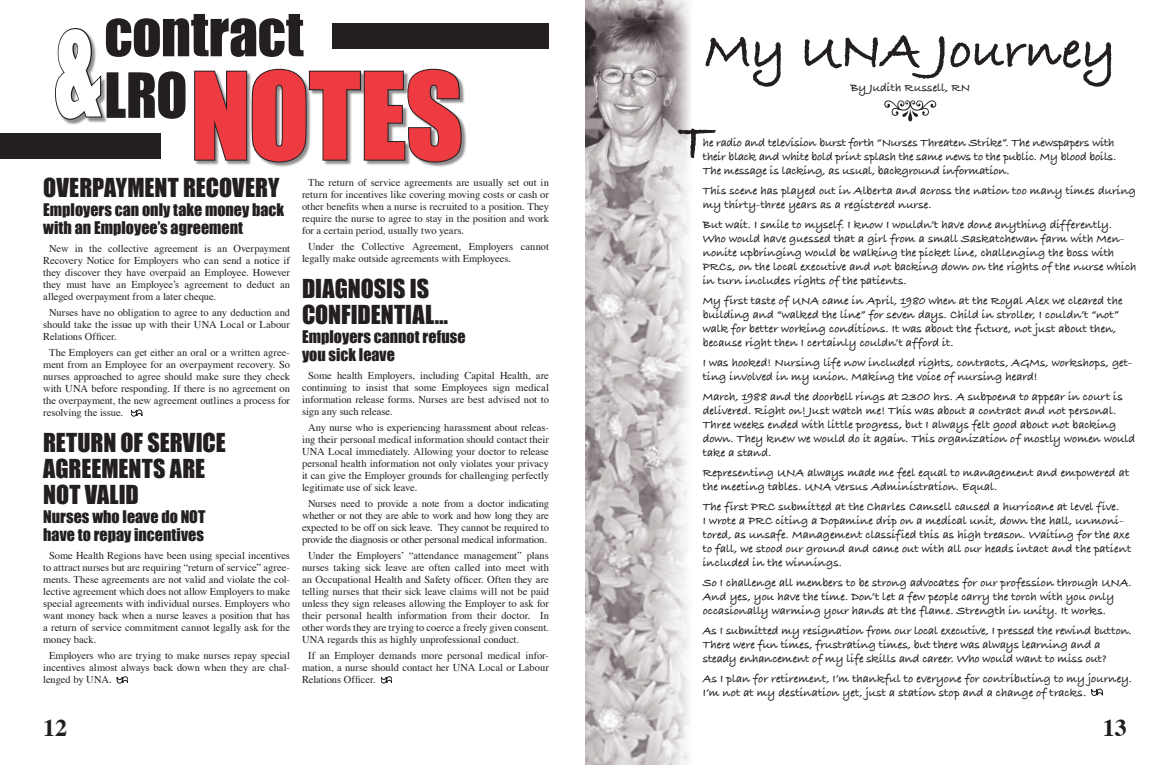
<style>
.page{position:relative;width:1170px;height:765px;background:#fff}
.page>*{position:absolute;margin:0;border:0;box-sizing:border-box;transform-origin:0 0}
.t1{font:129.7px "Impact";color:#fff;scale:.62 1}
.t2{font:111.4px "Impact";letter-spacing:-.005em;color:#ee3a41}
.t3{font:57.6px "Impact";color:#231f20}
.t4{font:54.4px "Bradley Hand ITCTT Bold";color:#231f20}
.t5{font:54px "Bradley Hand ITCTT Bold";letter-spacing:-.01em;color:#231f20}
.t6{font:24px/26px "Impact";color:#231f20}
.t7{font:700 24px "Times";color:#231f20}
.t8{font:16px/18px "Impact";color:#231f20}
.t9{font:12px/14px "Bradley Hand ITCTT Bold";color:#231f20}
.t10{font:10.5px/12px "Times";letter-spacing:-.005em;color:#231f20;text-align:justify}
</style>
<div class="page">
<img style="left:585px;top:0;width:106px;height:765px">
<svg style="left:131px;top:410px;width:11px;height:6px"></svg>
<svg style="left:117px;top:677px;width:11px;height:6px"></svg>
<svg style="left:381px;top:677px;width:11px;height:6px"></svg>
<svg style="left:1092px;top:689px;width:11px;height:7px"></svg>
<div style="left:0;top:133px;width:161px;height:26px;background:#231f20"></div>
<div style="left:333px;top:23px;width:216px;height:25px;background:#231f20"></div>
<div style="left:194px;top:69px;width:273px;height:99px;background:#231f20;opacity:.5"></div>
<svg style="left:194px;top:68px;width:269px;height:96px"></svg>
<div style="left:55px;top:29px;width:53px;height:96px;background:#231f20;opacity:.5"></div>
<svg style="left:55px;top:28px;width:49px;height:93px"></svg>
<h3 class="t3" style="left:104px;top:-2px;width:201px">contract</h3>
<h1 class="t1" style="left:54px;top:-14px;width:77px">&amp;</h1>
<h2 class="t2" style="left:191px;top:47px;width:274px">NOTES</h2>
<h3 class="t3" style="left:104px;top:60px;width:85px">LRO</h3>
<h3 class="t6" style="left:43px;top:175px;width:238px">OVERPAYMENT RECOVERY</h3>
<h3 class="t8" style="left:43px;top:201px;width:242px">Employers can only take money back with an Employee’s agreement</h3>
<p class="t10" style="left:43px;top:243px;width:248px;text-indent:6px">New in the collective agreement is an Overpayment Recovery Notice for Employers who can send a notice if they discover they have overpaid an Employee. However they must have an Employeeʼs agreement to deduct an alleged overpayment from a later cheque.</p>
<p class="t10" style="left:43px;top:307px;width:248px;text-indent:6px">Nurses have no obligation to agree to any deduction and should take the issue up with their UNA Local or Labour Relations Officer.</p>
<p class="t10" style="left:43px;top:347px;width:248px;text-indent:6px">The Employers can get either an oral or a written agree&shy;ment from an Employee for an overpayment recovery. So nurses approached to agree should make sure they check with UNA before responding. If there is no agreement on the overpayment, the new agreement outlines a process for resolving the issue.</p>
<h3 class="t6" style="left:43px;top:430px;width:184px">RETURN OF SERVICE<br>AGREEMENTS ARE<br>NOT VALID</h3>
<h3 class="t8" style="left:43px;top:508px;width:164px">Nurses who leave do NOT have to repay incentives</h3>
<p class="t10" style="left:43px;top:550px;width:248px;text-indent:6px">Some Health Regions have been using special incentives to attract nurses but are requiring “return of service” agree&shy;ments. These agreements are not valid and violate the col&shy;lective agreement which does not allow Employers to make special agreements with individual nurses. Employers who want money back when a nurse leaves a position that has a return of service commitment cannot legally ask for the money back.</p>
<p class="t10" style="left:43px;top:650px;width:248px;text-indent:6px">Employers who are trying to make nurses repay special incentives almost always back down when they are chal&shy;lenged by UNA.</p>
<p class="t10" style="left:302px;top:177px;width:248px;text-indent:6px">The return of service agreements are usually set out in return for incentives like covering moving costs or cash or other benefits when a nurse is recruited to a position. They require the nurse to agree to stay in the position and work for a certain period, usually two years.</p>
<p class="t10" style="left:302px;top:241px;width:248px;text-indent:6px">Under the Collective Agreement, Employers cannot legally make outside agreements with Employees.</p>
<h3 class="t6" style="left:302px;top:276px;width:147px">DIAGNOSIS IS<br>CONFIDENTIAL…</h3>
<h3 class="t8" style="left:302px;top:328px;width:165px">Employers cannot refuse you sick leave</h3>
<p class="t10" style="left:302px;top:370px;width:248px;text-indent:6px">Some health Employers, including Capital Health, are continuing to insist that some Employees sign medical information release forms. Nurses are best advised not to sign any such release.</p>
<p class="t10" style="left:302px;top:422px;width:248px;text-indent:6px">Any nurse who is experiencing harassment about releas&shy;ing their personal medical information should contact their UNA Local immediately. Allowing your doctor to release personal health information not only violates your privacy it can give the Employer grounds for challenging perfectly legitimate use of sick leave.</p>
<p class="t10" style="left:302px;top:498px;width:248px;text-align:center">Nurses need to provide a note from a doctor indicating whether or not they are able to work and how long they are expected to be off on sick leave. They cannot be required to provide the diagnosis or other personal medical information.</p>
<p class="t10" style="left:302px;top:550px;width:248px;text-indent:6px">Under the Employersʼ “attendance management” plans nurses taking sick leave are often called into meet with an Occupational Health and Safety officer. Often they are telling nurses that their sick leave claims will not be paid unless they sign releases allowing the Employer to ask for their personal health information from their doctor. In other words they are trying to coerce a freely given consent.<br>UNA regards this as highly unprofessional conduct.</p>
<p class="t10" style="left:302px;top:650px;width:248px;text-indent:6px">If an Employer demands more personal medical infor&shy;mation, a nurse should contact her UNA Local or Labour Relations Officer.</p>
<h3 class="t5" style="left:704px;top:19px;width:414px">My UNA Journey</h3>
<p class="t9" style="left:850px;top:82px;width:121px">By Judith Russell, RN</p>
<h3 class="t4" style="left:678px;top:110px;width:35px">T</h3>
<p class="t9" style="left:703px;top:136px;width:415px">he radio and television burst forth “Nurses Threaten Strike”. The newspapers with their black and white bold print splash the same news to the public. My blood boils.<br>The message is lacking, as usual, background information.</p>
<p class="t9" style="left:703px;top:184px;width:435px">This scene has played out in Alberta and across the nation too many times during my thirty-three years as a registered nurse.</p>
<p class="t9" style="left:703px;top:218px;width:435px">But wait. I smile to myself. I know I wouldn’t have done anything differently.<br>Who would have guessed that a girl from a small Saskatchewan farm with Men&shy;nonite upbringing would be walking the picket line, challenging the boss with PRCs, on the local executive and not backing down on the rights of the nurse which in turn includes rights of the patients.</p>
<p class="t9" style="left:703px;top:294px;width:421px">My first taste of UNA came in April, 1980 when at the Royal Alex we cleared the building and “walked the line” for seven days. Child in stroller, I couldn’t “not” walk for better working conditions. It was about the future, not just about then, because right then I certainly couldn’t afford it.</p>
<p class="t9" style="left:703px;top:356px;width:431px">I was hooked! Nursing life now included rights, contracts, AGMs, workshops, get&shy;ting involved in my union. Making the voice of nursing heard!</p>
<p class="t9" style="left:703px;top:390px;width:434px">March, 1988 and the doorbell rings at 2300 hrs. A subpoena to appear in court is delivered. Right on! Just watch me! This was about a contract and not personal.<br>Three weeks ended with little progress, but I always felt good about not backing down. They knew we would do it again. This organization of mostly women would take a stand.</p>
<p class="t9" style="left:703px;top:466px;width:428px">Representing UNA always made me feel equal to management and empowered at the meeting tables. UNA versus Administration. Equal.</p>
<p class="t9" style="left:703px;top:500px;width:430px">The first PRC submitted at the Charles Camsell caused a hurricane at level five.<br>I wrote a PRC citing a Dopamine drip on a medical unit, down the hall, unmoni&shy;tored, as unsafe. Management classified this as high treason. Waiting for the axe to fall, we stood our ground and came out with all our heads intact and the patient included in the winnings.</p>
<p class="t9" style="left:703px;top:576px;width:430px">So I challenge all members to be strong advocates for our profession through UNA.<br>And yes, you have the time. Don’t let a few people carry the torch with you only occasionally warming your hands at the flame. Strength in unity. It works.</p>
<p class="t9" style="left:703px;top:624px;width:431px">As I submitted my resignation from our local executive, I pressed the rewind button.<br>There were fun times, frustrating times, but there was always learning and a steady enhancement of my life skills and career. Who would want to miss out?</p>
<p class="t9" style="left:703px;top:672px;width:431px">As I plan for retirement, I’m thankful to everyone for contributing to my journey.<br>I’m not at my destination yet, just a station stop and a change of tracks.</p>
<h3 class="t7" style="left:43px;top:712px;width:25px">12</h3>
<h3 class="t7" style="left:1103px;top:712px;width:25px">13</h3>
</div>
